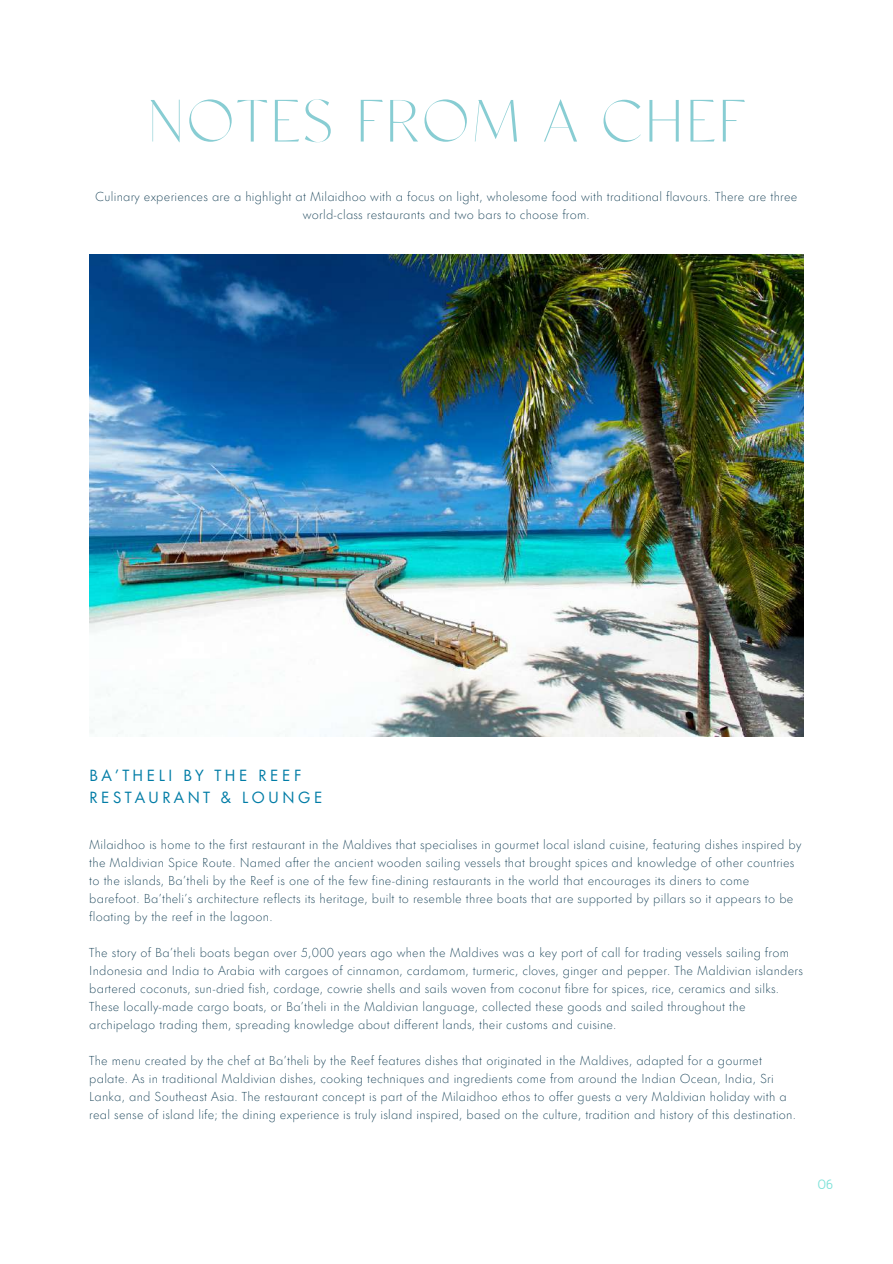
<style>
.page{position:relative;width:893px;height:1264px;background:#fff}
.page>*{position:absolute;margin:0;border:0;box-sizing:border-box;transform-origin:0 0}
.t1{font:59.55px "Classico";letter-spacing:.035em;color:#88cdd3}
.t2{font:15px/21.3px "Futura Now Text";letter-spacing:.2em;color:#007ca6}
.t3{font:500 13.5px "Merlo";color:#7be1d8}
.t4{font:300 12px/18px "Futura Now Text";letter-spacing:.02em;color:#09364d}
</style>
<div class="page">
<img style="left:89px;top:255px;width:714px;height:481px">
<h1 class="t1" style="left:147px;top:95px;width:599px">NOTES FROM A CHEF</h1>
<p class="t4" style="left:95px;top:187px;width:703px;text-align:center">Culinary experiences are a highlight at Milaidhoo with a focus on light, wholesome food with traditional flavours. There are three world-class restaurants and two bars to choose from.</p>
<p class="t2" style="left:89px;top:765px;width:235px">BA’THELI BY THE REEF<br>RESTAURANT &amp; LOUNGE</p>
<p class="t4" style="left:89px;top:835px;width:713px">Milaidhoo is home to the first restaurant in the Maldives that specialises in gourmet local island cuisine, featuring dishes inspired by the Maldivian Spice Route. Named after the ancient wooden sailing vessels that brought spices and knowledge of other countries to the islands, Ba’theli by the Reef is one of the few fine-dining restaurants in the world that encourages its diners to come barefoot. Ba’theli’s architecture reflects its heritage, built to resemble three boats that are supported by pillars so it appears to be floating by the reef in the lagoon.</p>
<p class="t4" style="left:89px;top:943px;width:715px">The story of Ba’theli boats began over 5,000 years ago when the Maldives was a key port of call for trading vessels sailing from Indonesia and India to Arabia with cargoes of cinnamon, cardamom, turmeric, cloves, ginger and pepper. The Maldivian islanders bartered coconuts, sun-dried fish, cordage, cowrie shells and sails woven from coconut fibre for spices, rice, ceramics and silks.<br>These locally-made cargo boats, or Ba’theli in the Maldivian language, collected these goods and sailed throughout the archipelago trading them, spreading knowledge about different lands, their customs and cuisine.</p>
<p class="t4" style="left:89px;top:1051px;width:708px">The menu created by the chef at Ba’theli by the Reef features dishes that originated in the Maldives, adapted for a gourmet palate. As in traditional Maldivian dishes, cooking techniques and ingredients come from around the Indian Ocean, India, Sri Lanka, and Southeast Asia. The restaurant concept is part of the Milaidhoo ethos to offer guests a very Maldivian holiday with a real sense of island life; the dining experience is truly island inspired, based on the culture, tradition and history of this destination.</p>
<p class="t3" style="left:817px;top:1178px;width:17px">06</p>
</div>
